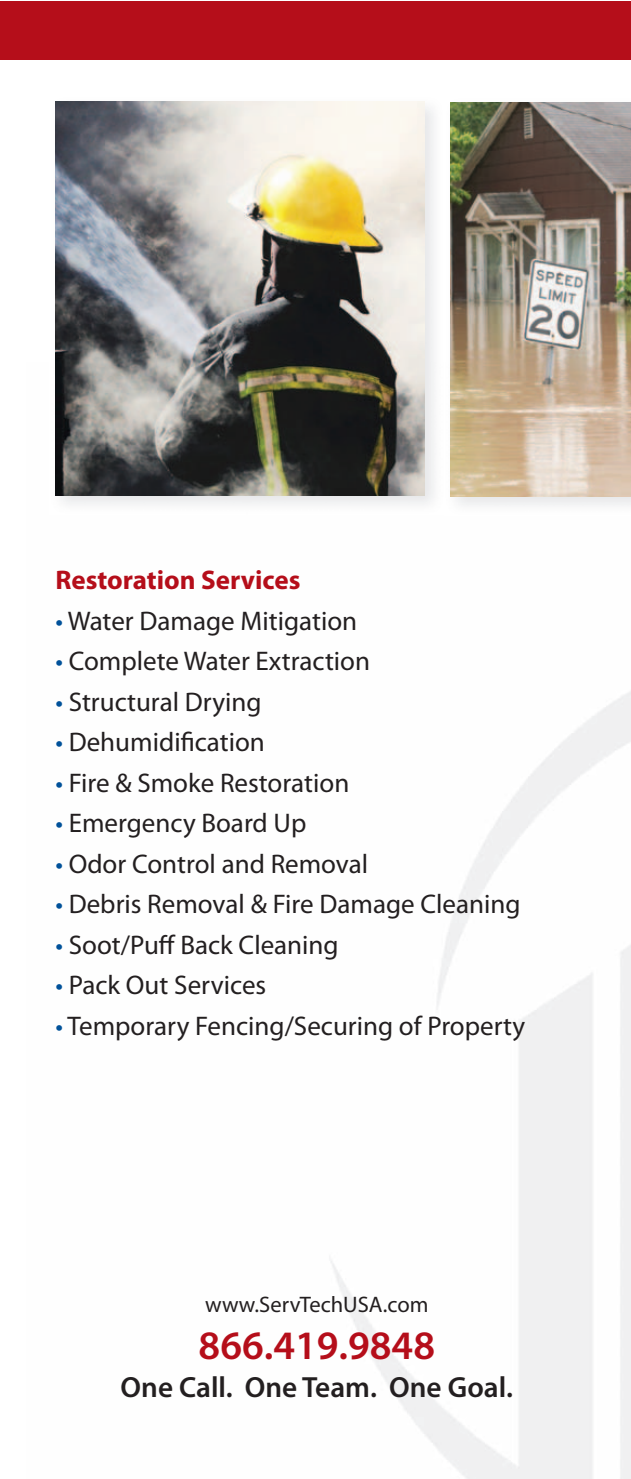
<style>
.page{position:relative;width:631px;height:1479px;background:#fff}
.page>*{position:absolute;margin:0;border:0;box-sizing:border-box;transform-origin:0 0}
.t1{font:600 40.5px "Myriad Pro";color:#b50e1a}
.t2{font:600 29.25px "Myriad Pro";color:#231f20}
.t3{font:27px "Myriad Pro";color:#231f20}
.t4{font:700 27px "Myriad Pro";color:#b50e1a}
.t5{font:22.5px "Myriad Pro";color:#231f20}
.s1{color:#01529a}
</style>
<div class="page">
<img style="left:54px;top:101px;width:576px;height:410px">
<img style="left:451px;top:102px;width:179px;height:394px">
<img style="left:56px;top:102px;width:368px;height:393px">
<div style="left:0;top:1px;width:630px;height:59px;background:#b50e1a"></div>
<p class="t4" style="left:55px;top:570px;width:246px">Restoration Services</p>
<p class="t3" style="left:55px;top:610px;width:303px"><span class="s1">•</span> Water Damage Mitigation</p>
<p class="t3" style="left:55px;top:651px;width:316px"><span class="s1">•</span> Complete Water Extraction</p>
<p class="t3" style="left:55px;top:691px;width:207px"><span class="s1">•</span> Structural Drying</p>
<p class="t3" style="left:55px;top:732px;width:211px"><span class="s1">•</span> Dehumidification</p>
<p class="t3" style="left:55px;top:772px;width:295px"><span class="s1">•</span> Fire &amp; Smoke Restoration</p>
<p class="t3" style="left:55px;top:813px;width:252px"><span class="s1">•</span> Emergency Board Up</p>
<p class="t3" style="left:55px;top:853px;width:314px"><span class="s1">•</span> Odor Control and Removal</p>
<p class="t3" style="left:55px;top:894px;width:466px"><span class="s1">•</span> Debris Removal &amp; Fire Damage Cleaning</p>
<p class="t3" style="left:55px;top:934px;width:285px"><span class="s1">•</span> Soot/Puff Back Cleaning</p>
<p class="t3" style="left:55px;top:975px;width:212px"><span class="s1">•</span> Pack Out Services</p>
<p class="t3" style="left:55px;top:1015px;width:471px"><span class="s1">•</span> Temporary Fencing/Securing of Property</p>
<p class="t5" style="left:205px;top:1296px;width:225px">www.ServTechUSA.com</p>
<h1 class="t1" style="left:198px;top:1330px;width:238px">866.419.9848</h1>
<p class="t2" style="left:121px;top:1377px;width:393px">One Call. One Team. One Goal.</p>
</div>
